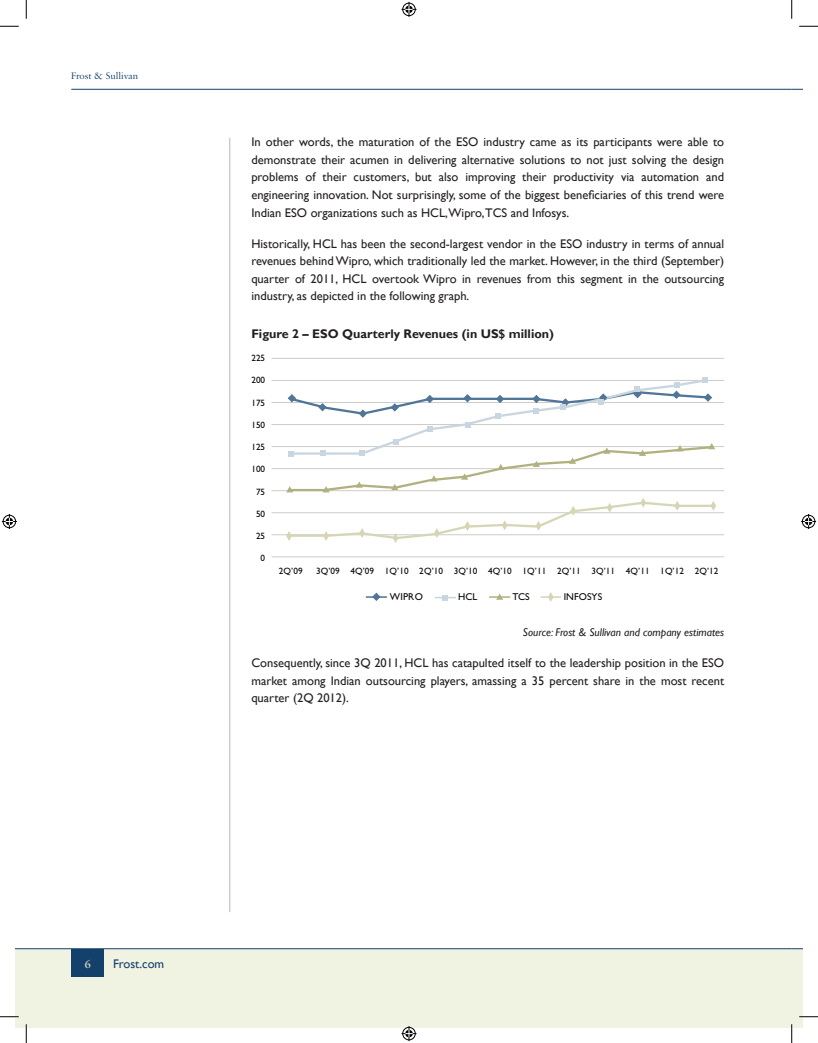
<style>
.page{position:relative;width:818px;height:1043px;background:#fff}
.page>*{position:absolute;margin:0;border:0;box-sizing:border-box;transform-origin:0 0}
.t1{font:12.5px/17.5px "Gill Sans";color:#231f20;text-align:justify}
.t2{font:700 12.5px "Gill Sans";color:#231f20}
.t3{font:12.5px "Gill Sans";color:#13416b}
.t4{font:600 12.5px "Sabon MT Pro";color:#d6d5b6}
.t5{font:italic 11.25px "Gill Sans";color:#231f20}
.t6{font:10px "Gill Sans";letter-spacing:.005em;color:#040503}
.t7{font:10px "Sabon MT Pro";color:#13416b}
.t8{font:9.25px "Gill Sans";letter-spacing:.01em;color:#040503}
</style>
<div class="page">
<div style="left:15px;top:949px;width:776px;height:79px;background:#f1f3e2"></div>
<div style="left:791px;top:949px;width:11px;height:79px;background:#f1f3e2"></div>
<hr style="left:71px;top:89px;width:720px;height:1px;background:#13416b">
<hr style="left:15px;top:948px;width:776px;height:1px;background:#13416b">
<div style="left:71px;top:949px;width:33px;height:28px;background:#13416b"></div>
<hr style="left:229px;top:138px;width:1px;height:774px;background:#b0bacb">
<hr style="left:271px;top:358px;width:453px;height:1px;background:#cccccb">
<hr style="left:271px;top:380px;width:453px;height:1px;background:#cccccb">
<hr style="left:271px;top:402px;width:453px;height:1px;background:#cccccb">
<hr style="left:271px;top:424px;width:453px;height:1px;background:#cccccb">
<hr style="left:271px;top:446px;width:453px;height:1px;background:#cccccb">
<hr style="left:271px;top:468px;width:453px;height:1px;background:#cccccb">
<hr style="left:271px;top:490px;width:453px;height:1px;background:#cccccb">
<hr style="left:271px;top:512px;width:453px;height:1px;background:#cccccb">
<hr style="left:271px;top:534px;width:453px;height:1px;background:#cccccb">
<hr style="left:271px;top:556px;width:453px;height:1px;background:#cccccb">
<hr style="left:365px;top:596px;width:22px;height:2px;background:#507597">
<svg style="left:372px;top:593px;width:8px;height:8px"></svg>
<hr style="left:489px;top:596px;width:21px;height:2px;background:#b1b180">
<svg style="left:496px;top:593px;width:7px;height:6px"></svg>
<hr style="left:540px;top:596px;width:21px;height:2px;background:#d6d6b6">
<svg style="left:548px;top:592px;width:5px;height:10px"></svg>
<svg style="left:435px;top:595px;width:21px;height:5px"></svg>
<svg style="left:286px;top:498px;width:430px;height:45px"></svg>
<svg style="left:286px;top:377px;width:429px;height:115px"></svg>
<svg style="left:0;top:25px;width:19px;height:2px"></svg>
<svg style="left:799px;top:25px;width:19px;height:2px"></svg>
<svg style="left:0;top:1016px;width:19px;height:1px"></svg>
<svg style="left:799px;top:1015px;width:19px;height:2px"></svg>
<svg style="left:25px;top:0;width:2px;height:19px"></svg>
<svg style="left:25px;top:1024px;width:2px;height:18px"></svg>
<svg style="left:791px;top:0;width:1px;height:19px"></svg>
<svg style="left:791px;top:1024px;width:1px;height:18px"></svg>
<svg style="left:401px;top:2px;width:15px;height:15px"></svg>
<svg style="left:401px;top:1026px;width:15px;height:15px"></svg>
<svg style="left:2px;top:514px;width:15px;height:15px"></svg>
<svg style="left:801px;top:514px;width:15px;height:15px"></svg>
<p class="t7" style="left:71px;top:70px;width:68px">Frost &amp; Sullivan</p>
<p class="t1" style="left:251px;top:134px;width:474px">In other words, the maturation of the ESO industry came as its participants were able to demonstrate their acumen in delivering alternative solutions to not just solving the design problems of their customers, but also improving their productivity via automation and engineering innovation. Not surprisingly, some of the biggest beneficiaries of this trend were Indian ESO organizations such as HCL,Wipro,TCS and Infosys.</p>
<p class="t1" style="left:251px;top:235px;width:474px">Historically, HCL has been the second-largest vendor in the ESO industry in terms of annual revenues behind Wipro, which traditionally led the market. However, in the third (September) quarter of 2011, HCL overtook Wipro in revenues from this segment in the outsourcing industry, as depicted in the following graph.</p>
<p class="t2" style="left:251px;top:326px;width:304px">Figure 2 – ESO Quarterly Revenues (in US$ million)</p>
<p class="t8" style="left:251px;top:353px;width:15px">225</p>
<p class="t8" style="left:251px;top:375px;width:15px">200</p>
<p class="t8" style="left:251px;top:397px;width:15px">175</p>
<p class="t8" style="left:251px;top:419px;width:15px">150</p>
<p class="t8" style="left:251px;top:441px;width:15px">125</p>
<p class="t8" style="left:251px;top:464px;width:15px">100</p>
<p class="t8" style="left:256px;top:486px;width:11px">75</p>
<p class="t8" style="left:256px;top:508px;width:11px">50</p>
<p class="t8" style="left:256px;top:530px;width:11px">25</p>
<p class="t8" style="left:260px;top:553px;width:6px">0</p>
<p class="t8" style="left:279px;top:566px;width:25px">2Q’09</p>
<p class="t8" style="left:316px;top:566px;width:404px">3Q’09 4Q’09 1Q’10 2Q’10 3Q’10 4Q’10 1Q’11 2Q’11 3Q’11 4Q’11 1Q’12 2Q’12</p>
<p class="t6" style="left:390px;top:591px;width:34px">WIPRO</p>
<p class="t6" style="left:458px;top:591px;width:21px">HCL</p>
<p class="t6" style="left:512px;top:591px;width:19px">TCS</p>
<p class="t6" style="left:564px;top:591px;width:40px">INFOSYS</p>
<p class="t5" style="left:523px;top:626px;width:203px">Source: Frost &amp; Sullivan and company estimates</p>
<p class="t1" style="left:251px;top:654px;width:474px">Consequently, since 3Q 2011, HCL has catapulted itself to the leadership position in the ESO market among Indian outsourcing players, amassing a 35 percent share in the most recent quarter (2Q 2012).</p>
<p class="t4" style="left:85px;top:956px;width:7px">6</p>
<p class="t3" style="left:113px;top:956px;width:53px">Frost.com</p>
</div>
